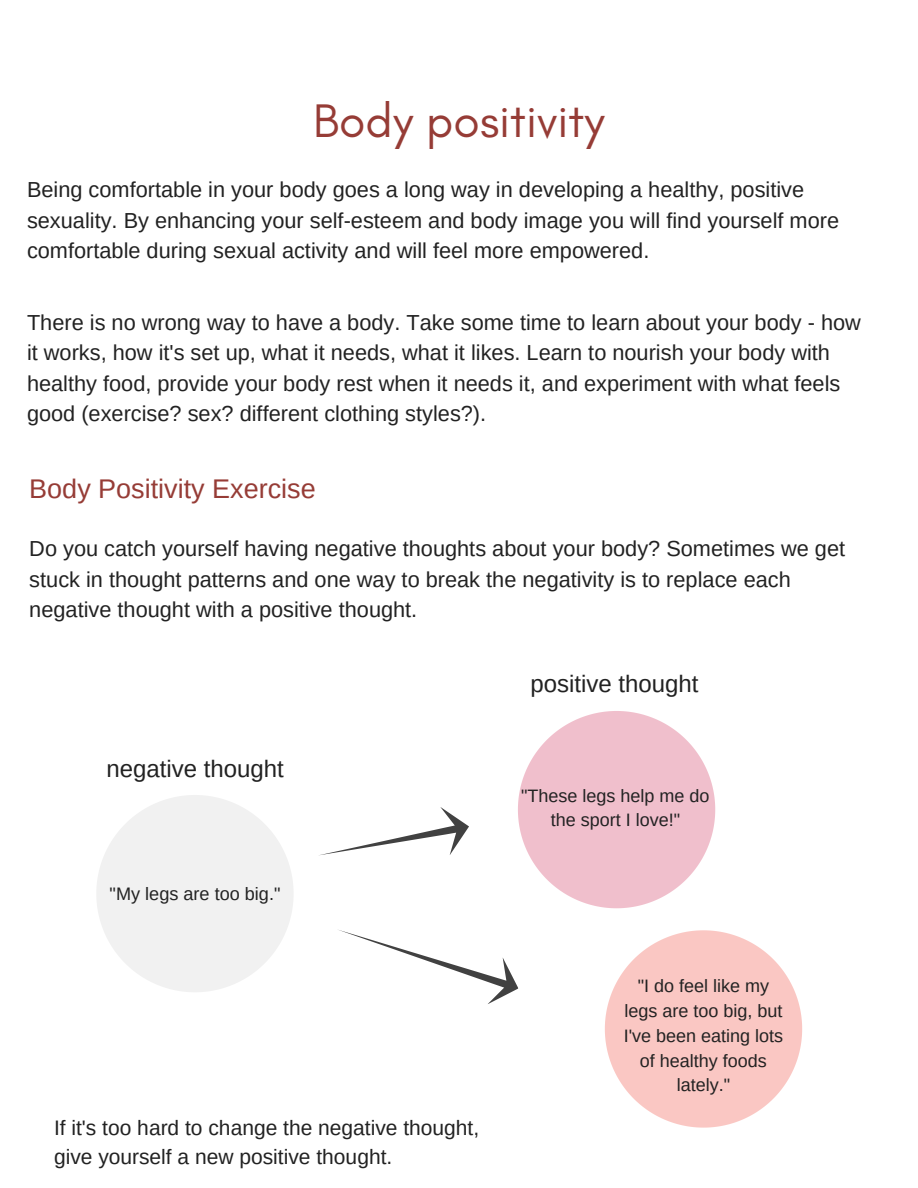
<style>
.page{position:relative;width:918px;height:1188px;background:#fff}
.page>*{position:absolute;margin:0;border:0;box-sizing:border-box;transform-origin:0 0}
.t1{font:48px "Glacial Indifference";color:#963c36}
.t2{font:27px "Arimo";color:#963c36}
.t3{font:24px "Arimo";color:#222}
.t4{font:21.75px/30.3px "Arimo";color:#222}
.t5{font:21px/29.2px "Arimo";color:#222}
.t6{font:18.15px "Arimo";color:#222}
.t7{font:18px/24.8px "Arimo";color:#222;text-align:center}
</style>
<div class="page">
<svg style="left:97px;top:795px;width:196px;height:197px"></svg>
<svg style="left:319px;top:711px;width:483px;height:417px"></svg>
<h1 class="t1" style="left:313px;top:91px;width:293px">Body positivity</h1>
<p class="t4" style="left:27px;top:175px;width:814px">Being comfortable in your body goes a long way in developing a healthy, positive sexuality. By enhancing your self-esteem and body image you will find yourself more comfortable during sexual activity and will feel more empowered.</p>
<p class="t4" style="left:27px;top:307px;width:835px">There is no wrong way to have a body. Take some time to learn about your body - how it works, how it's set up, what it needs, what it likes. Learn to nourish your body with healthy food, provide your body rest when it needs it, and experiment with what feels good (exercise? sex? different clothing styles?).</p>
<p class="t2" style="left:29px;top:474px;width:288px">Body Positivity Exercise</p>
<p class="t4" style="left:29px;top:534px;width:817px">Do you catch yourself having negative thoughts about your body? Sometimes we get stuck in thought patterns and one way to break the negativity is to replace each negative thought with a positive thought.</p>
<p class="t3" style="left:106px;top:755px;width:179px">negative thought</p>
<p class="t6" style="left:110px;top:883px;width:172px">"My legs are too big."</p>
<p class="t5" style="left:54px;top:1113px;width:427px">If it's too hard to change the negative thought, give yourself a new positive thought.</p>
<p class="t3" style="left:530px;top:671px;width:170px">positive thought</p>
<p class="t7" style="left:521px;top:783px;width:190px">"These legs help me do the sport I love!"</p>
<p class="t7" style="left:624px;top:974px;width:161px">"I do feel like my legs are too big, but<br>I've been eating lots of healthy foods lately."</p>
</div>
